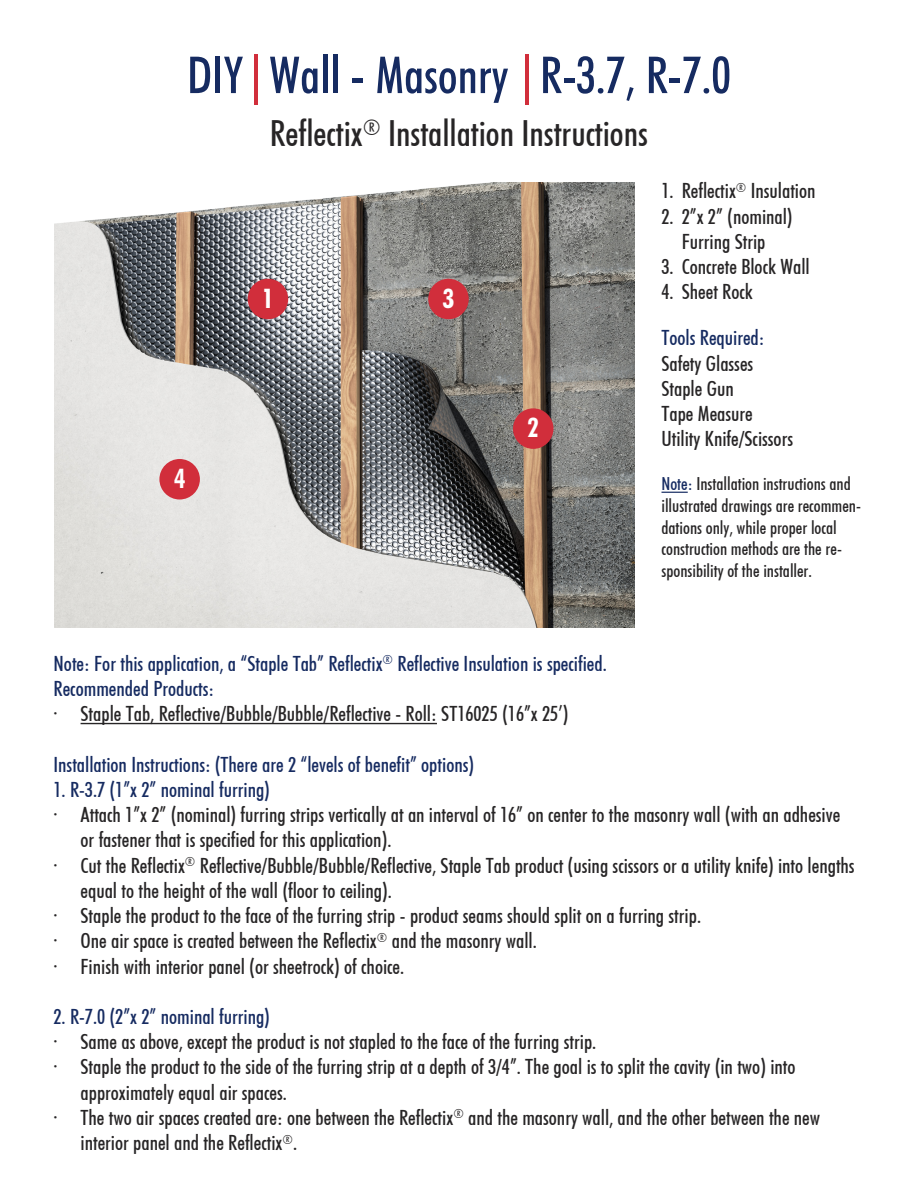
<style>
.page{position:relative;width:918px;height:1188px;background:#fff}
.page>*{position:absolute;margin:0;border:0;box-sizing:border-box;transform-origin:0 0}
.t1{font:51px "Futuri Condensed Regular SWFTE";color:#162b61}
.t2{font:36px "Futuri Condensed Regular SWFTE";color:#272526}
.t3{font:700 27px "Futuri Condensed SW";color:#fff}
.t4{font:21px/25.2px "Futuri Condensed Regular SWFTE";color:#272526}
.t5{font:21px "Futuri Condensed Regular SWFTE";color:#162b61}
.t6{font:18px/21.6px "Futuri Condensed Regular SWFTE";color:#272526}
.s1{color:#d12e3b}
.s2{color:#162b61}
</style>
<div class="page">
<hr style="left:81px;top:723px;width:356px;height:1px;background:#272526">
<svg style="left:662px;top:492px;width:26px;height:1px"></svg>
<img style="left:54px;top:182px;width:580px;height:446px">
<div style="left:159px;top:459px;width:41px;height:41px;background:#d12e3b;border-radius:50%"></div>
<div style="left:248px;top:279px;width:40px;height:40px;background:#d12e3b;border-radius:50%"></div>
<div style="left:513px;top:408px;width:41px;height:41px;background:#d12e3b;border-radius:50%"></div>
<div style="left:428px;top:279px;width:41px;height:40px;background:#d12e3b;border-radius:50%"></div>
<p class="t1" style="left:187px;top:46px;width:546px">DIY<span class="s1">|</span> Wall - Masonry <span class="s1">|</span> R-3.7, R-7.0</p>
<p class="t2" style="left:270px;top:112px;width:380px">Reflectix<sup>®</sup> Installation Instructions</p>
<p class="t3" style="left:174px;top:467px;width:13px">4</p>
<p class="t3" style="left:262px;top:287px;width:13px">1</p>
<p class="t3" style="left:443px;top:287px;width:13px">3</p>
<p class="t3" style="left:527px;top:416px;width:13px">2</p>
<p class="t4" style="left:662px;top:179px;width:156px">1. Reflectix<sup>®</sup> Insulation</p>
<p class="t4" style="left:662px;top:204px;width:133px">2. 2”x 2” (nominal)</p>
<p class="t4" style="left:682px;top:229px;width:85px">Furring Strip</p>
<p class="t4" style="left:662px;top:254px;width:150px">3. Concrete Block Wall</p>
<p class="t4" style="left:662px;top:279px;width:93px">4. Sheet Rock</p>
<p class="t5" style="left:662px;top:326px;width:105px">Tools Required:</p>
<p class="t4" style="left:662px;top:351px;width:93px">Safety Glasses</p>
<p class="t4" style="left:662px;top:376px;width:74px">Staple Gun</p>
<p class="t4" style="left:662px;top:401px;width:93px">Tape Measure</p>
<p class="t4" style="left:662px;top:427px;width:133px">Utility Knife/Scissors</p>
<p class="t6" style="left:662px;top:473px;width:201px"><span class="s2">Note:</span> Installation instructions and illustrated drawings are recommen&shy;dations only, while proper local construction methods are the re&shy;sponsibility of the installer.</p>
<p class="t5" style="left:54px;top:651px;width:555px">Note: For this application, a “Staple Tab” Reflectix<sup>®</sup> Reflective Insulation is specified.</p>
<p class="t5" style="left:54px;top:677px;width:162px">Recommended Products:</p>
<p class="t4" style="left:54px;top:701px;width:516px">• Staple Tab, Reflective/Bubble/Bubble/Reflective - Roll: ST16025 (16”x 25’)</p>
<p class="t5" style="left:54px;top:752px;width:422px">Installation Instructions: (There are 2 “levels of benefit” options)</p>
<p class="t5" style="left:54px;top:777px;width:218px">1. R-3.7 (1”x 2” nominal furring)</p>
<p class="t4" style="left:81px;top:802px;width:761px;text-indent:-27px">• Attach 1”x 2” (nominal) furring strips vertically at an interval of 16” on center to the masonry wall (with an adhesive or fastener that is specified for this application).</p>
<p class="t4" style="left:81px;top:853px;width:776px;text-indent:-27px">• Cut the Reflectix<sup>®</sup> Reflective/Bubble/Bubble/Reflective, Staple Tab product (using scissors or a utility knife) into lengths equal to the height of the wall (floor to ceiling).</p>
<p class="t4" style="left:54px;top:903px;width:649px">• Staple the product to the face of the furring strip - product seams should split on a furring strip.</p>
<p class="t4" style="left:54px;top:928px;width:485px">• One air space is created between the Reflectix<sup>®</sup> and the masonry wall.</p>
<p class="t4" style="left:54px;top:954px;width:352px">• Finish with interior panel (or sheetrock) of choice.</p>
<p class="t5" style="left:54px;top:1004px;width:218px">2. R-7.0 (2”x 2” nominal furring)</p>
<p class="t4" style="left:54px;top:1029px;width:544px">• Same as above, except the product is not stapled to the face of the furring strip.</p>
<p class="t4" style="left:54px;top:1055px;width:744px">• Staple the product to the side of the furring strip at a depth of 3/4”. The goal is to split the cavity (in two) into</p>
<p class="t4" style="left:81px;top:1080px;width:208px">approximately equal air spaces.</p>
<p class="t4" style="left:54px;top:1105px;width:768px">• The two air spaces created are: one between the Reflectix<sup>®</sup> and the masonry wall, and the other between the new</p>
<p class="t4" style="left:81px;top:1130px;width:218px">interior panel and the Reflectix<sup>®</sup>.</p>
</div>
